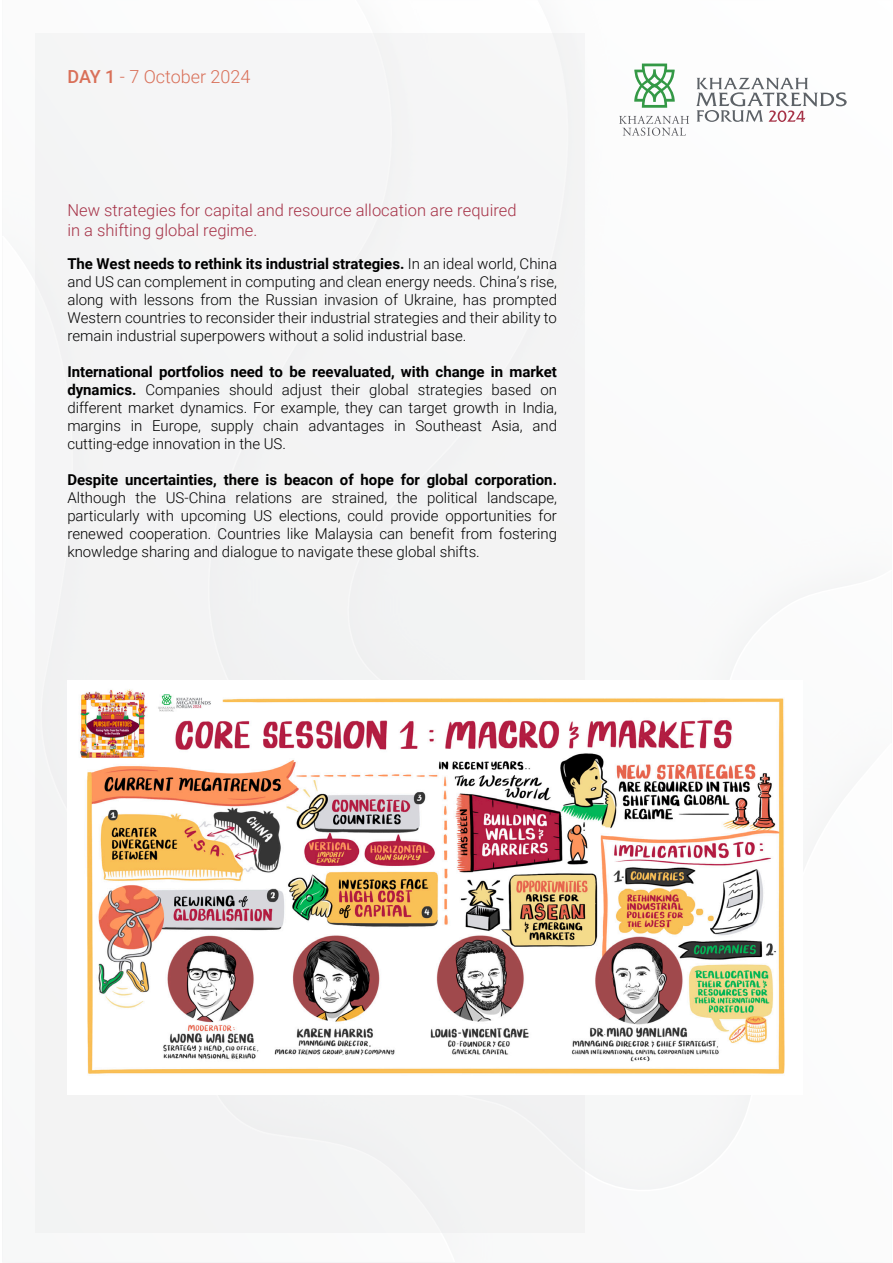
<style>
.page{position:relative;width:893px;height:1263px;background:#fff}
.page>*{position:absolute;margin:0;border:0;box-sizing:border-box;transform-origin:0 0}
.t1{font:300 18px "Roboto";color:#d97059}
.t2{font:300 16.5px/19.8px "Roboto";color:#a63247}
.t3{font:300 15px/18px "Roboto";color:#000;text-align:justify}
.t4{font:700 15px "Roboto";color:#000}
.s1{font-weight:500}
.s2{font-weight:700}
</style>
<div class="page">
<svg style="left:696px;top:78px;width:151px;height:44px"></svg>
<svg style="left:634px;top:64px;width:41px;height:44px"></svg>
<svg style="left:619px;top:116px;width:70px;height:20px"></svg>
<div style="left:35px;top:34px;width:550px;height:1199px;background:#f1f1f2"></div>
<img style="left:67px;top:681px;width:718px;height:413px">
<p class="t1" style="left:67px;top:64px;width:185px"><span class="s1">DAY 1</span> - 7 October 2024</p>
<p class="t2" style="left:67px;top:199px;width:451px">New strategies for capital and resource allocation are required in a shifting global regime.</p>
<p class="t3" style="left:67px;top:254px;width:491px"><span class="s2">The West needs to rethink its industrial strategies.</span> In an ideal world, China and US can complement in computing and clean energy needs. China’s rise, along with lessons from the Russian invasion of Ukraine, has prompted Western countries to reconsider their industrial strategies and their ability to remain industrial superpowers without a solid industrial base.</p>
<p class="t3" style="left:67px;top:362px;width:491px"><span class="s2">International portfolios need to be reevaluated, with change in market dynamics.</span> Companies should adjust their global strategies based on different market dynamics. For example, they can target growth in India, margins in Europe, supply chain advantages in Southeast Asia, and cutting-edge innovation in the US.</p>
<p class="t4" style="left:67px;top:469px;width:491px">Despite uncertainties, there is beacon of hope for global corporation.</p>
<p class="t3" style="left:67px;top:488px;width:491px">Although the US-China relations are strained, the political landscape, particularly with upcoming US elections, could provide opportunities for renewed cooperation. Countries like Malaysia can benefit from fostering knowledge sharing and dialogue to navigate these global shifts.</p>
</div>
